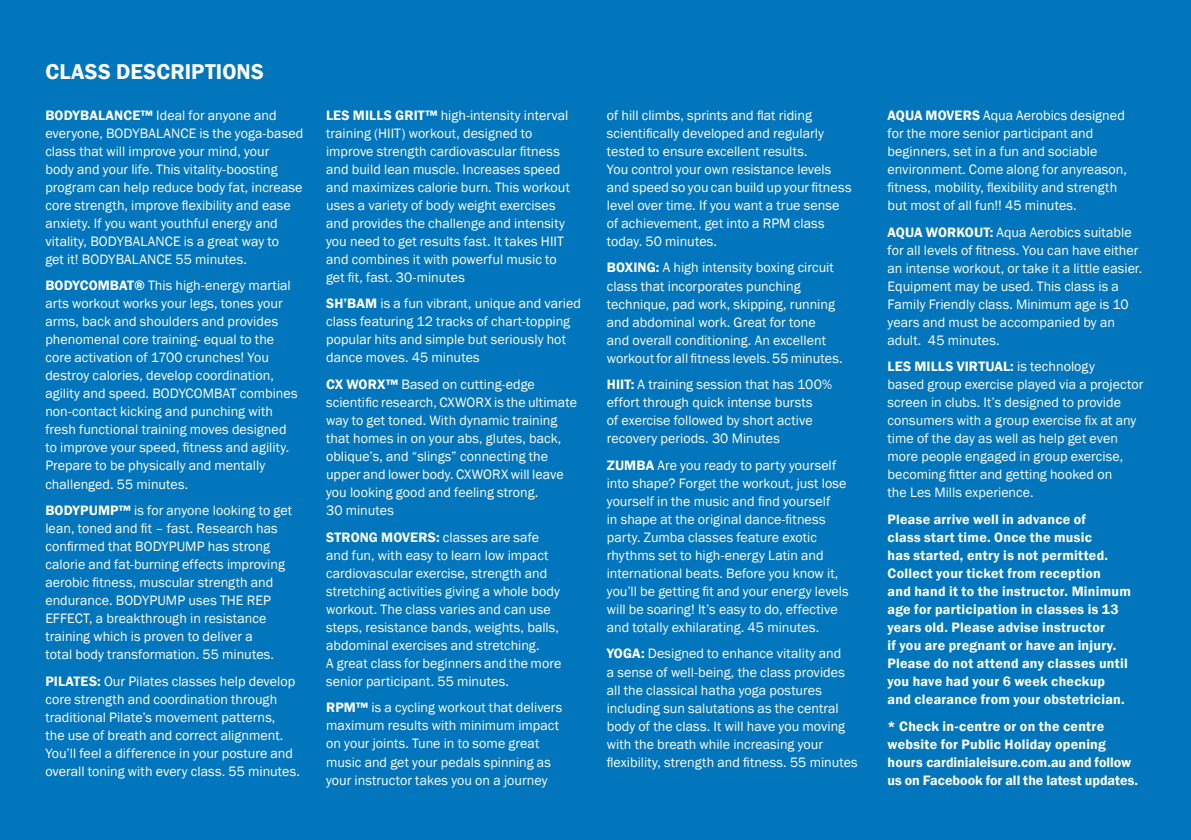
<style>
.page{position:relative;width:1191px;height:840px;background:#fff}
.page>*{position:absolute;margin:0;border:0;box-sizing:border-box;transform-origin:0 0}
.t1{font:600 22px "Franklin Gothic";letter-spacing:.01em;color:#fff}
.t2{font:14px/18px "Franklin Gothic";letter-spacing:.005em;color:#fff}
.t3{font:600 14px/18px "Franklin Gothic";letter-spacing:.02em;color:#fff}
.s1{font-weight:600}
</style>
<div class="page">
<div style="left:0;top:0;width:1191px;height:839px;background:#0276bc"></div>
<h1 class="t1" style="left:45px;top:58px;width:220px">CLASS DESCRIPTIONS</h1>
<p class="t2" style="left:45px;top:106px;width:259px"><span class="s1">BODYBALANCE™</span> Ideal for anyone and everyone, BODYBALANCE is the yoga-based class that will improve your mind, your<br>body and your life. This vitality-boosting program can help reduce body fat, increase core strength, improve flexibility and ease anxiety. If you want youthful energy and vitality, BODYBALANCE is a great way to<br>get it! BODYBALANCE 55 minutes.</p>
<p class="t2" style="left:45px;top:277px;width:254px"><span class="s1">BODYCOMBAT®</span> This high-energy martial arts workout works your legs, tones your arms, back and shoulders and provides phenomenal core training- equal to the core activation of 1700 crunches! You destroy calories, develop coordination, agility and speed. BODYCOMBAT combines non-contact kicking and punching with fresh functional training moves designed to improve your speed, fitness and agility.<br>Prepare to be physically and mentally challenged. 55 minutes.</p>
<p class="t2" style="left:45px;top:501px;width:248px"><span class="s1">BODYPUMP™</span> is for anyone looking to get lean, toned and fit – fast. Research has confirmed that BODYPUMP has strong calorie and fat-burning effects improving aerobic fitness, muscular strength and endurance. BODYPUMP uses THE REP EFFECT, a breakthrough in resistance training which is proven to deliver a<br>total body transformation. 55 minutes.</p>
<p class="t2" style="left:45px;top:672px;width:256px"><span class="s1">PILATES:</span> Our Pilates classes help develop core strength and coordination through traditional Pilate’s movement patterns,<br>the use of breath and correct alignment.<br>You’ll feel a difference in your posture and overall toning with every class. 55 minutes.</p>
<p class="t2" style="left:326px;top:106px;width:245px"><span class="s1">LES MILLS GRIT™</span> high-intensity interval training (HIIT) workout, designed to improve strength cardiovascular fitness and build lean muscle. Increases speed and maximizes calorie burn. This workout uses a variety of body weight exercises and provides the challenge and intensity you need to get results fast. It takes HIIT and combines it with powerful music to get fit, fast. 30-minutes</p>
<p class="t2" style="left:326px;top:295px;width:256px"><span class="s1">SH’BAM</span> is a fun vibrant, unique and varied class featuring 12 tracks of chart-topping popular hits and simple but seriously hot dance moves. 45 minutes</p>
<p class="t2" style="left:326px;top:375px;width:252px"><span class="s1">CX WORX™</span> Based on cutting-edge scientific research, CXWORX is the ultimate way to get toned. With dynamic training that homes in on your abs, glutes, back, oblique’s, and “slings” connecting the upper and lower body. CXWORX will leave you looking good and feeling strong.<br>30 minutes</p>
<p class="t2" style="left:326px;top:528px;width:237px"><span class="s1">STRONG MOVERS:</span> classes are safe and fun, with easy to learn low impact cardiovascular exercise, strength and stretching activities giving a whole body workout. The class varies and can use steps, resistance bands, weights, balls, abdominal exercises and stretching.<br>A great class for beginners and the more senior participant. 55 minutes.</p>
<p class="t2" style="left:326px;top:698px;width:238px"><span class="s1">RPM™</span> is a cycling workout that delivers maximum results with minimum impact on your joints. Tune in to some great music and get your pedals spinning as your instructor takes you on a journey</p>
<p class="t2" style="left:607px;top:106px;width:246px">of hill climbs, sprints and flat riding scientifically developed and regularly tested to ensure excellent results.<br>You control your own resistance levels and speed so you can build up your fitness level over time. If you want a true sense of achievement, get into a RPM class today. 50 minutes.</p>
<p class="t2" style="left:607px;top:259px;width:237px"><span class="s1">BOXING:</span> A high intensity boxing circuit class that incorporates punching technique, pad work, skipping, running and abdominal work. Great for tone<br>and overall conditioning. An excellent workout for all fitness levels. 55 minutes.</p>
<p class="t2" style="left:607px;top:375px;width:227px"><span class="s1">HIIT:</span> A training session that has 100% effort through quick intense bursts<br>of exercise followed by short active recovery periods. 30 Minutes</p>
<p class="t2" style="left:607px;top:456px;width:243px"><span class="s1">ZUMBA</span> Are you ready to party yourself into shape? Forget the workout, just lose yourself in the music and find yourself<br>in shape at the original dance-fitness party. Zumba classes feature exotic rhythms set to high-energy Latin and international beats. Before you know it, you’ll be getting fit and your energy levels will be soaring! It’s easy to do, effective and totally exhilarating. 45 minutes.</p>
<p class="t2" style="left:607px;top:644px;width:252px"><span class="s1">YOGA:</span> Designed to enhance vitality and<br>a sense of well-being, the class provides all the classical hatha yoga postures including sun salutations as the central body of the class. It will have you moving with the breath while increasing your flexibility, strength and fitness. 55 minutes</p>
<p class="t2" style="left:887px;top:106px;width:241px"><span class="s1">AQUA MOVERS</span> Aqua Aerobics designed for the more senior participant and beginners, set in a fun and sociable environment. Come along for anyreason, fitness, mobility, flexibility and strength but most of all fun!! 45 minutes.</p>
<p class="t2" style="left:887px;top:223px;width:256px"><span class="s1">AQUA WORKOUT:</span> Aqua Aerobics suitable for all levels of fitness. You can have either an intense workout, or take it a little easier.<br>Equipment may be used. This class is a Family Friendly class. Minimum age is 10 years and must be accompanied by an adult. 45 minutes.</p>
<p class="t2" style="left:887px;top:357px;width:257px"><span class="s1">LES MILLS VIRTUAL:</span> is technology<br>based group exercise played via a projector screen in clubs. It’s designed to provide consumers with a group exercise fix at any time of the day as well as help get even more people engaged in group exercise, becoming fitter and getting hooked on<br>the Les Mills experience.</p>
<p class="t3" style="left:887px;top:510px;width:245px">Please arrive well in advance of<br>class start time. Once the music<br>has started, entry is not permitted.<br>Collect your ticket from reception<br>and hand it to the instructor. Minimum age for participation in classes is 13 years old. Please advise instructor<br>if you are pregnant or have an injury.<br>Please do not attend any classes until you have had your 6 week checkup and clearance from your obstetrician.</p>
<p class="t3" style="left:887px;top:716px;width:252px">* Check in-centre or on the centre website for Public Holiday opening hours cardinialeisure.com.au and follow us on Facebook for all the latest updates.</p>
</div>
